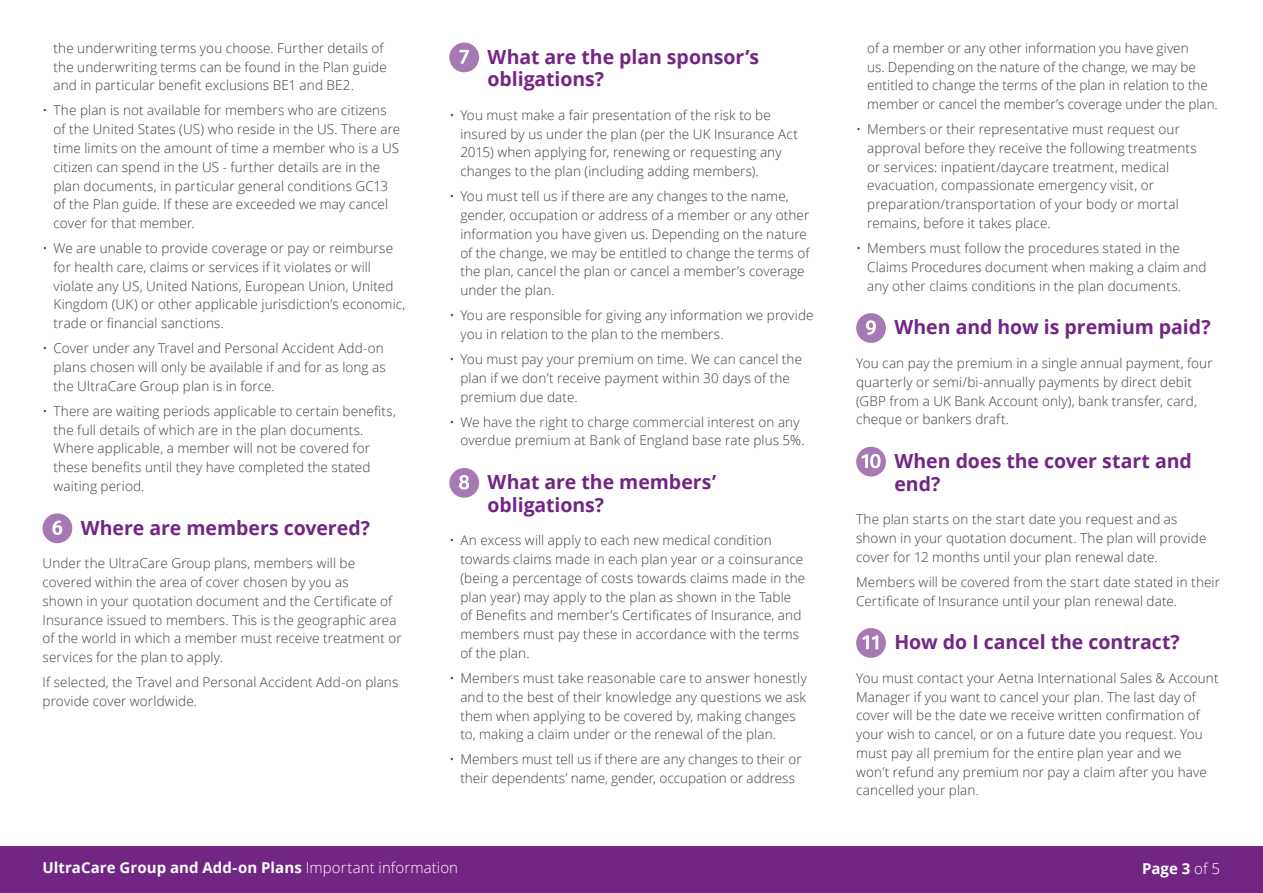
<style>
.page{position:relative;width:1263px;height:893px;background:#fff}
.page>*{position:absolute;margin:0;border:0;box-sizing:border-box;transform-origin:0 0}
.t1{font:700 19.5px/22.5px "Open Sans";letter-spacing:-.005em;color:#732584}
.t2{font:700 15px "Open Sans";letter-spacing:.005em;color:#fff}
.t3{font:300 13.5px/18.8px "Open Sans";letter-spacing:.01em;color:#3d3d3c}
.s1{font-weight:300}
</style>
<div class="page">
<div style="left:0;top:846px;width:1263px;height:47px;background:#732584"></div>
<div style="left:43px;top:513px;width:29px;height:30px;background:#a679b4;border-radius:50%"></div>
<svg style="left:52px;top:520px;width:10px;height:15px"></svg>
<div style="left:449px;top:43px;width:30px;height:29px;background:#a679b4;border-radius:50%"></div>
<svg style="left:459px;top:50px;width:10px;height:14px"></svg>
<div style="left:449px;top:468px;width:30px;height:30px;background:#a679b4;border-radius:50%"></div>
<svg style="left:459px;top:475px;width:10px;height:14px"></svg>
<div style="left:856px;top:313px;width:30px;height:30px;background:#a679b4;border-radius:50%"></div>
<svg style="left:866px;top:320px;width:10px;height:15px"></svg>
<div style="left:856px;top:447px;width:30px;height:30px;background:#a679b4;border-radius:50%"></div>
<svg style="left:861px;top:454px;width:19px;height:14px"></svg>
<div style="left:856px;top:628px;width:30px;height:30px;background:#a679b4;border-radius:50%"></div>
<svg style="left:862px;top:635px;width:16px;height:14px"></svg>
<p class="t3" style="left:54px;top:38px;width:335px">the underwriting terms you choose. Further details of the underwriting terms can be found in the Plan guide and in particular benefit exclusions BE1 and BE2.</p>
<p class="t3" style="left:54px;top:101px;width:348px;text-indent:-11px">• The plan is not available for members who are citizens of the United States (US) who reside in the US. There are time limits on the amount of time a member who is a US citizen can spend in the US - further details are in the plan documents, in particular general conditions GC13 of the Plan guide. If these are exceeded we may cancel cover for that member.</p>
<p class="t3" style="left:54px;top:238px;width:353px;text-indent:-11px">• We are unable to provide coverage or pay or reimburse for health care, claims or services if it violates or will violate any US, United Nations, European Union, United Kingdom (UK) or other applicable jurisdiction’s economic, trade or financial sanctions.</p>
<p class="t3" style="left:54px;top:339px;width:334px;text-indent:-11px">• Cover under any Travel and Personal Accident Add-on plans chosen will only be available if and for as long as the UltraCare Group plan is in force.</p>
<p class="t3" style="left:54px;top:401px;width:344px;text-indent:-11px">• There are waiting periods applicable to certain benefits, the full details of which are in the plan documents.<br>Where applicable, a member will not be covered for these benefits until they have completed the stated waiting period.</p>
<h1 class="t1" style="left:81px;top:516px;width:291px">Where are members covered?</h1>
<p class="t3" style="left:43px;top:554px;width:361px">Under the UltraCare Group plans, members will be covered within the area of cover chosen by you as<br>shown in your quotation document and the Certificate of Insurance issued to members. This is the geographic area of the world in which a member must receive treatment or services for the plan to apply.</p>
<p class="t3" style="left:43px;top:673px;width:357px">If selected, the Travel and Personal Accident Add-on plans provide cover worldwide.</p>
<h1 class="t1" style="left:488px;top:45px;width:273px">What are the plan sponsor’s obligations?</h1>
<p class="t3" style="left:460px;top:105px;width:339px;text-indent:-11px">• You must make a fair presentation of the risk to be insured by us under the plan (per the UK Insurance Act 2015) when applying for, renewing or requesting any changes to the plan (including adding members).</p>
<p class="t3" style="left:460px;top:187px;width:350px;text-indent:-11px">• You must tell us if there are any changes to the name, gender, occupation or address of a member or any other information you have given us. Depending on the nature of the change, we may be entitled to change the terms of the plan, cancel the plan or cancel a member’s coverage under the plan.</p>
<p class="t3" style="left:460px;top:306px;width:355px;text-indent:-11px">• You are responsible for giving any information we provide you in relation to the plan to the members.</p>
<p class="t3" style="left:460px;top:349px;width:343px;text-indent:-11px">• You must pay your premium on time. We can cancel the plan if we don’t receive payment within 30 days of the premium due date.</p>
<p class="t3" style="left:460px;top:412px;width:346px;text-indent:-11px">• We have the right to charge commercial interest on any overdue premium at Bank of England base rate plus 5%.</p>
<h1 class="t1" style="left:488px;top:470px;width:230px">What are the members’ obligations?</h1>
<p class="t3" style="left:460px;top:531px;width:346px;text-indent:-11px">• An excess will apply to each new medical condition towards claims made in each plan year or a coinsurance (being a percentage of costs towards claims made in the plan year) may apply to the plan as shown in the Table of Benefits and member’s Certificates of Insurance, and members must pay these in accordance with the terms of the plan.</p>
<p class="t3" style="left:460px;top:668px;width:348px;text-indent:-11px">• Members must take reasonable care to answer honestly and to the best of their knowledge any questions we ask them when applying to be covered by, making changes to, making a claim under or the renewal of the plan.</p>
<p class="t3" style="left:449px;top:750px;width:354px;text-align:center">• Members must tell us if there are any changes to their or their dependents’ name, gender, occupation or address</p>
<p class="t3" style="left:867px;top:38px;width:352px">of a member or any other information you have given<br>us. Depending on the nature of the change, we may be entitled to change the terms of the plan in relation to the member or cancel the member’s coverage under the plan.</p>
<p class="t3" style="left:867px;top:120px;width:331px;text-indent:-11px">• Members or their representative must request our approval before they receive the following treatments or services: inpatient/daycare treatment, medical evacuation, compassionate emergency visit, or preparation/transportation of your body or mortal remains, before it takes place.</p>
<p class="t3" style="left:867px;top:238px;width:341px;text-indent:-11px">• Members must follow the procedures stated in the<br>Claims Procedures document when making a claim and any other claims conditions in the plan documents.</p>
<h1 class="t1" style="left:894px;top:316px;width:318px">When and how is premium paid?</h1>
<p class="t3" style="left:856px;top:353px;width:358px">You can pay the premium in a single annual payment, four quarterly or semi/bi-annually payments by direct debit (GBP from a UK Bank Account only), bank transfer, card, cheque or bankers draft.</p>
<h1 class="t1" style="left:894px;top:449px;width:299px">When does the cover start and end?</h1>
<p class="t3" style="left:856px;top:510px;width:352px">The plan starts on the start date you request and as shown in your quotation document. The plan will provide cover for 12 months until your plan renewal date.</p>
<p class="t3" style="left:856px;top:572px;width:365px">Members will be covered from the start date stated in their<br>Certificate of Insurance until your plan renewal date.</p>
<h1 class="t1" style="left:894px;top:630px;width:287px">How do I cancel the contract?</h1>
<p class="t3" style="left:856px;top:668px;width:364px">You must contact your Aetna International Sales &amp; Account Manager if you want to cancel your plan. The last day of cover will be the date we receive written confirmation of your wish to cancel, or on a future date you request. You must pay all premium for the entire plan year and we<br>won’t refund any premium nor pay a claim after you have cancelled your plan.</p>
<p class="t2" style="left:43px;top:857px;width:417px">UltraCare Group and Add-on Plans <span class="s1">Important information</span></p>
<p class="t2" style="left:1142px;top:858px;width:79px">Page 3 <span class="s1">of 5</span></p>
</div>
